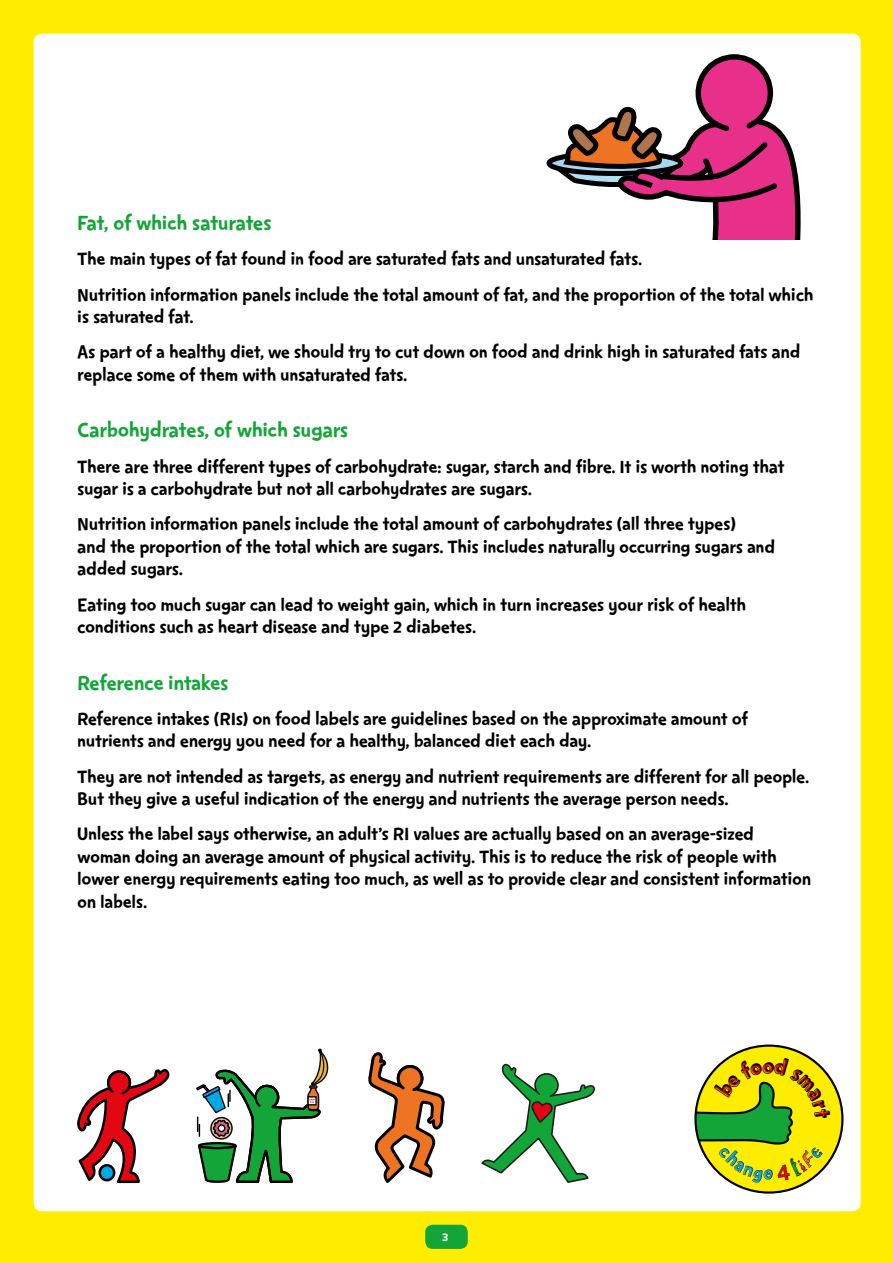
<style>
.page{position:relative;width:893px;height:1263px;background:#ffed00}
.page>*{position:absolute;margin:0;border:0;box-sizing:border-box;transform-origin:0 0}
.t1{font:24.3px "Change 4 Life Headline UCW Shadow";color:#000}
.t2{font:24px "Change 4 Life Text";letter-spacing:-.02em;color:#13a538}
.t3{font:21px/22.5px "Change 4 Life Text";letter-spacing:-.02em;color:#000}
.t4{font:13.5px "Change 4 Life Text";color:#fff}
</style>
<div class="page">
<div style="left:34px;top:34px;width:827px;height:1177px;background:#fff;border-radius:9px"></div>
<div style="left:425px;top:1225px;width:43px;height:24px;background:#13a538;border-radius:7px"></div>
<div style="left:696px;top:1046px;width:146px;height:146px;background:#ffed00;border-radius:50%"></div>
<svg style="left:555px;top:54px;width:246px;height:186px"></svg>
<svg style="left:196px;top:1048px;width:133px;height:135px"></svg>
<svg style="left:368px;top:1052px;width:77px;height:131px"></svg>
<svg style="left:481px;top:1063px;width:114px;height:120px"></svg>
<svg style="left:77px;top:1069px;width:93px;height:115px"></svg>
<svg style="left:696px;top:1056px;width:135px;height:127px"></svg>
<p class="t2" style="left:77px;top:213px;width:196px">Fat, of which saturates</p>
<p class="t3" style="left:77px;top:243px;width:738px;line-height:35.2px">The main types of fat found in food are saturated fats and unsaturated fats.<br>Nutrition information panels include the total amount of fat, and the proportion of the total which</p>
<p class="t3" style="left:77px;top:300px;width:725px;line-height:35.2px">is saturated fat.<br>As part of a healthy diet, we should try to cut down on food and drink high in saturated fats and</p>
<p class="t3" style="left:77px;top:365px;width:332px">replace some of them with unsaturated fats.</p>
<p class="t2" style="left:77px;top:421px;width:273px">Carbohydrates, of which sugars</p>
<p class="t3" style="left:77px;top:456px;width:709px">There are three different types of carbohydrate: sugar, starch and fibre. It is worth noting that sugar is a carbohydrate but not all carbohydrates are sugars.</p>
<p class="t3" style="left:77px;top:514px;width:699px">Nutrition information panels include the total amount of carbohydrates (all three types)<br>and the proportion of the total which are sugars. This includes naturally occurring sugars and added sugars.</p>
<p class="t3" style="left:77px;top:594px;width:671px">Eating too much sugar can lead to weight gain, which in turn increases your risk of health conditions such as heart disease and type 2 diabetes.</p>
<p class="t2" style="left:77px;top:673px;width:153px">Reference intakes</p>
<p class="t3" style="left:77px;top:709px;width:673px">Reference intakes (RIs) on food labels are guidelines based on the approximate amount of nutrients and energy you need for a healthy, balanced diet each day.</p>
<p class="t3" style="left:77px;top:766px;width:734px">They are not intended as targets, as energy and nutrient requirements are different for all people.<br>But they give a useful indication of the energy and nutrients the average person needs.</p>
<p class="t3" style="left:77px;top:824px;width:736px">Unless the label says otherwise, an adult’s RI values are actually based on an average-sized woman doing an average amount of physical activity. This is to reduce the risk of people with lower energy requirements eating too much, as well as to provide clear and consistent information on labels.</p>
<p class="t4" style="left:442px;top:1231px;width:8px">3</p>
<p class="t1" style="left:762px;top:1052px;width:15px">o</p>
</div>
